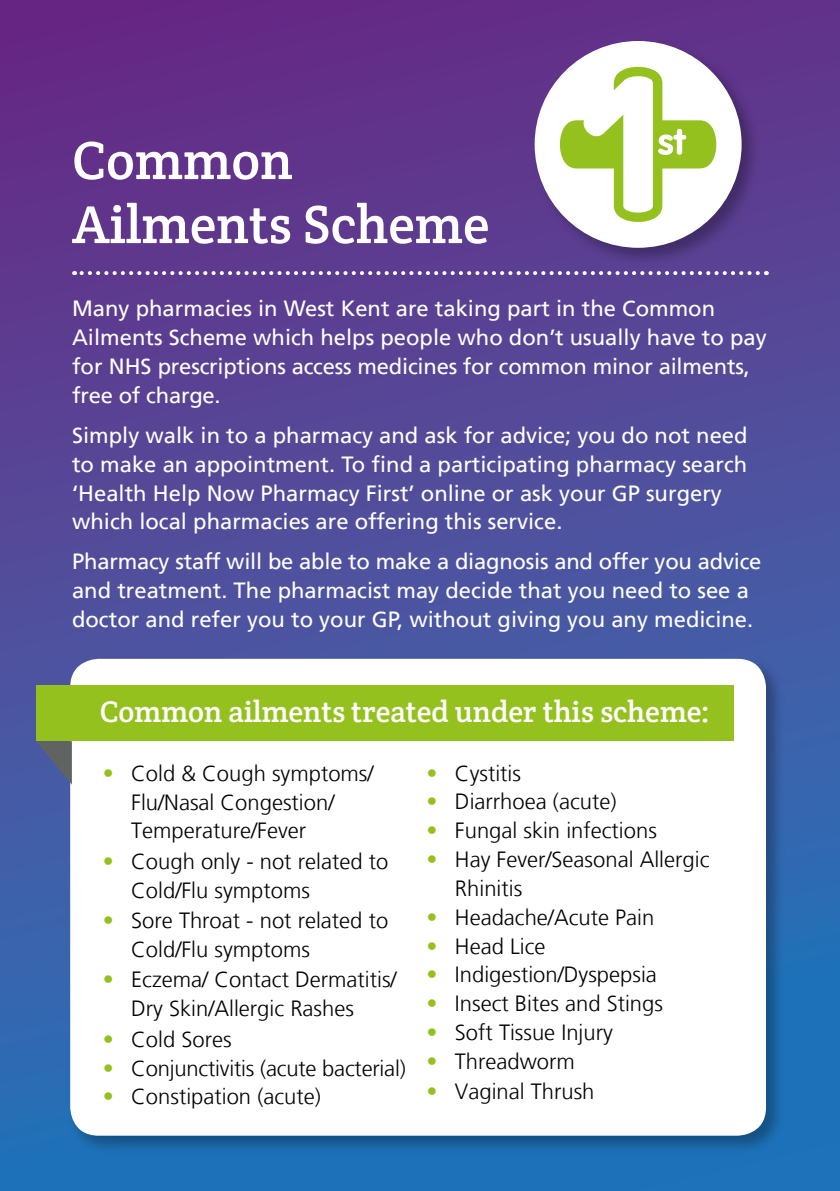
<style>
.page{position:relative;width:840px;height:1191px;background:#fff}
.page>*{position:absolute;margin:0;border:0;box-sizing:border-box;transform-origin:0 0}
.t1{font:54px/64px "Crete Round";color:#fff}
.t2{font:30px "Crete Round";color:#fff}
.t3{font:22px/28.8px "Frutiger LT";color:#fff}
.t4{font:300 22px/28.8px "Frutiger LT";color:#000}
.s1{color:#95c11f}
</style>
<div class="page">
<div style="left:0;top:0;width:839px;height:1191px;background:linear-gradient(to bottom,#6d2c85,#2278bc)"></div>
<div style="left:67px;top:655px;width:718px;height:500px;background:#000;opacity:.29"></div>
<div style="left:70px;top:659px;width:695px;height:476px;background:#fff;border-radius:28px"></div>
<div style="left:36px;top:685px;width:696px;height:56px;background:#95c11f"></div>
<svg style="left:36px;top:741px;width:36px;height:43px;background:#535f83"></svg>
<div style="left:530px;top:37px;width:230px;height:230px;background:#000;opacity:.29"></div>
<div style="left:534px;top:41px;width:207px;height:207px;background:#fff;border-radius:50%"></div>
<svg style="left:559px;top:67px;width:157px;height:155px"></svg>
<svg style="left:74px;top:271px;width:683px;height:4px"></svg>
<h1 class="t1" style="left:72px;top:128px;width:418px">Common<br>Ailments Scheme</h1>
<p class="t3" style="left:72px;top:294px;width:695px">Many pharmacies in West Kent are taking part in the Common Ailments Scheme which helps people who don’t usually have to pay for NHS prescriptions access medicines for common minor ailments, free of charge.</p>
<p class="t3" style="left:72px;top:421px;width:676px">Simply walk in to a pharmacy and ask for advice; you do not need to make an appointment. To find a participating pharmacy search ‘Health Help Now Pharmacy First’ online or ask your GP surgery which local pharmacies are offering this service.</p>
<p class="t3" style="left:72px;top:547px;width:690px">Pharmacy staff will be able to make a diagnosis and offer you advice and treatment. The pharmacist may decide that you need to see a doctor and refer you to your GP, without giving you any medicine.</p>
<h2 class="t2" style="left:100px;top:692px;width:611px">Common ailments treated under this scheme:</h2>
<p class="t4" style="left:131px;top:759px;width:244px;text-indent:-28px"><span class="s1">•</span> Cold &amp; Cough symptoms/<br>Flu/Nasal Congestion/<br>Temperature/Fever</p>
<p class="t4" style="left:131px;top:847px;width:258px;text-indent:-28px"><span class="s1">•</span> Cough only - not related to<br>Cold/Flu symptoms</p>
<p class="t4" style="left:131px;top:906px;width:258px;text-indent:-28px"><span class="s1">•</span> Sore Throat - not related to<br>Cold/Flu symptoms</p>
<p class="t4" style="left:131px;top:965px;width:267px;text-indent:-28px"><span class="s1">•</span> Eczema/ Contact Dermatitis/<br>Dry Skin/Allergic Rashes</p>
<p class="t4" style="left:103px;top:1025px;width:130px"><span class="s1">•</span> Cold Sores</p>
<p class="t4" style="left:103px;top:1053px;width:304px"><span class="s1">•</span> Conjunctivitis (acute bacterial)</p>
<p class="t4" style="left:103px;top:1082px;width:219px"><span class="s1">•</span> Constipation (acute)</p>
<p class="t4" style="left:426px;top:759px;width:96px"><span class="s1">•</span> Cystitis</p>
<p class="t4" style="left:426px;top:787px;width:191px"><span class="s1">•</span> Diarrhoea (acute)</p>
<p class="t4" style="left:426px;top:816px;width:232px"><span class="s1">•</span> Fungal skin infections</p>
<p class="t4" style="left:454px;top:845px;width:256px;text-indent:-28px"><span class="s1">•</span> Hay Fever/Seasonal Allergic<br>Rhinitis</p>
<p class="t4" style="left:426px;top:903px;width:229px"><span class="s1">•</span> Headache/Acute Pain</p>
<p class="t4" style="left:426px;top:931px;width:120px"><span class="s1">•</span> Head Lice</p>
<p class="t4" style="left:426px;top:960px;width:232px"><span class="s1">•</span> Indigestion/Dyspepsia</p>
<p class="t4" style="left:426px;top:989px;width:238px"><span class="s1">•</span> Insect Bites and Stings</p>
<p class="t4" style="left:426px;top:1018px;width:188px"><span class="s1">•</span> Soft Tissue Injury</p>
<p class="t4" style="left:426px;top:1047px;width:150px"><span class="s1">•</span> Threadworm</p>
<p class="t4" style="left:426px;top:1077px;width:169px"><span class="s1">•</span> Vaginal Thrush</p>
</div>
